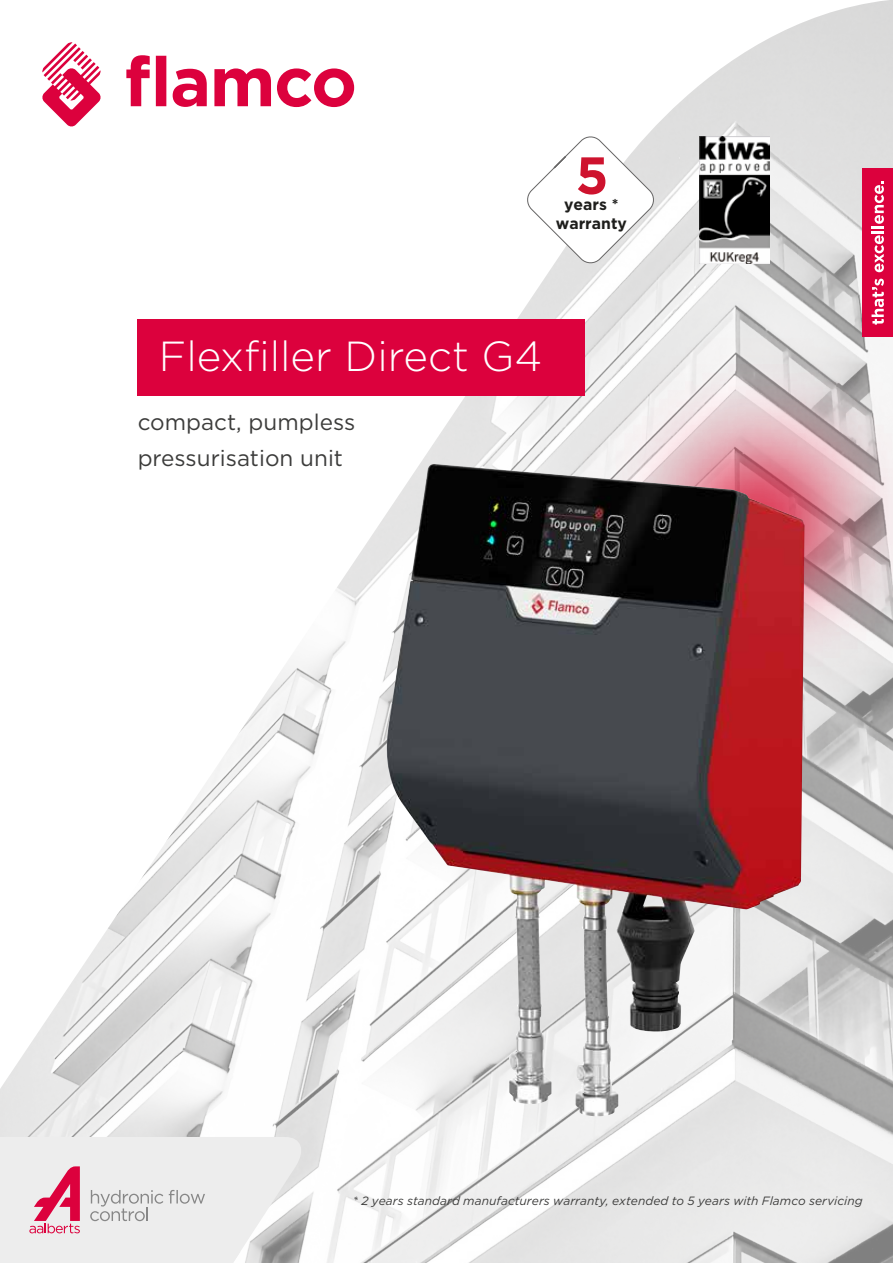
<style>
.page{position:relative;width:893px;height:1263px;background:#fff}
.page>*{position:absolute;margin:0;border:0;box-sizing:border-box;transform-origin:0 0}
.t1{font:700 52.2px "Gotham";color:#ce132e}
.t2{font:300 42px "Gotham";color:#fff}
.t3{font:22.5px/36px "Gotham";color:#3c3c3b}
.t4{font:700 15.75px "Gotham";color:#1e1e1c}
.t5{font:italic 12px "Gotham";letter-spacing:.005em;color:#3c3c3b}
</style>
<div class="page">
<img style="left:0;top:0;width:893px;height:1263px">
<div style="left:862px;top:169px;width:31px;height:168px;background:#dc013d"></div>
<svg style="left:871px;top:279px;width:13px;height:46px"></svg>
<svg style="left:871px;top:181px;width:13px;height:91px"></svg>
<div style="left:138px;top:319px;width:447px;height:76px;background:#dc013d"></div>
<svg style="left:126px;top:55px;width:40px;height:51px"></svg>
<svg style="left:173px;top:69px;width:34px;height:38px"></svg>
<svg style="left:214px;top:68px;width:57px;height:38px"></svg>
<svg style="left:277px;top:68px;width:77px;height:39px"></svg>
<svg style="left:42px;top:42px;width:59px;height:85px"></svg>
<img style="left:583px;top:338px;width:310px;height:382px">
<img style="left:387px;top:464px;width:199px;height:640px">
<svg style="left:527px;top:136px;width:127px;height:128px"></svg>
<img style="left:699px;top:136px;width:70px;height:127px">
<svg style="left:0;top:1137px;width:302px;height:126px;background:#e7dfe2"></svg>
<h1 class="t1" style="left:576px;top:145px;width:34px">5</h1>
<h3 class="t4" style="left:556px;top:214px;width:73px">warranty</h3>
<h3 class="t4" style="left:564px;top:195px;width:56px">years *</h3>
<h2 class="t2" style="left:159px;top:330px;width:385px">Flexfiller Direct G4</h2>
<h3 class="t3" style="left:138px;top:403px;width:219px">compact, pumpless pressurisation unit</h3>
<p class="t5" style="left:353px;top:1194px;width:511px">* 2 years standard manufacturers warranty, extended to 5 years with Flamco servicing</p>
</div>
